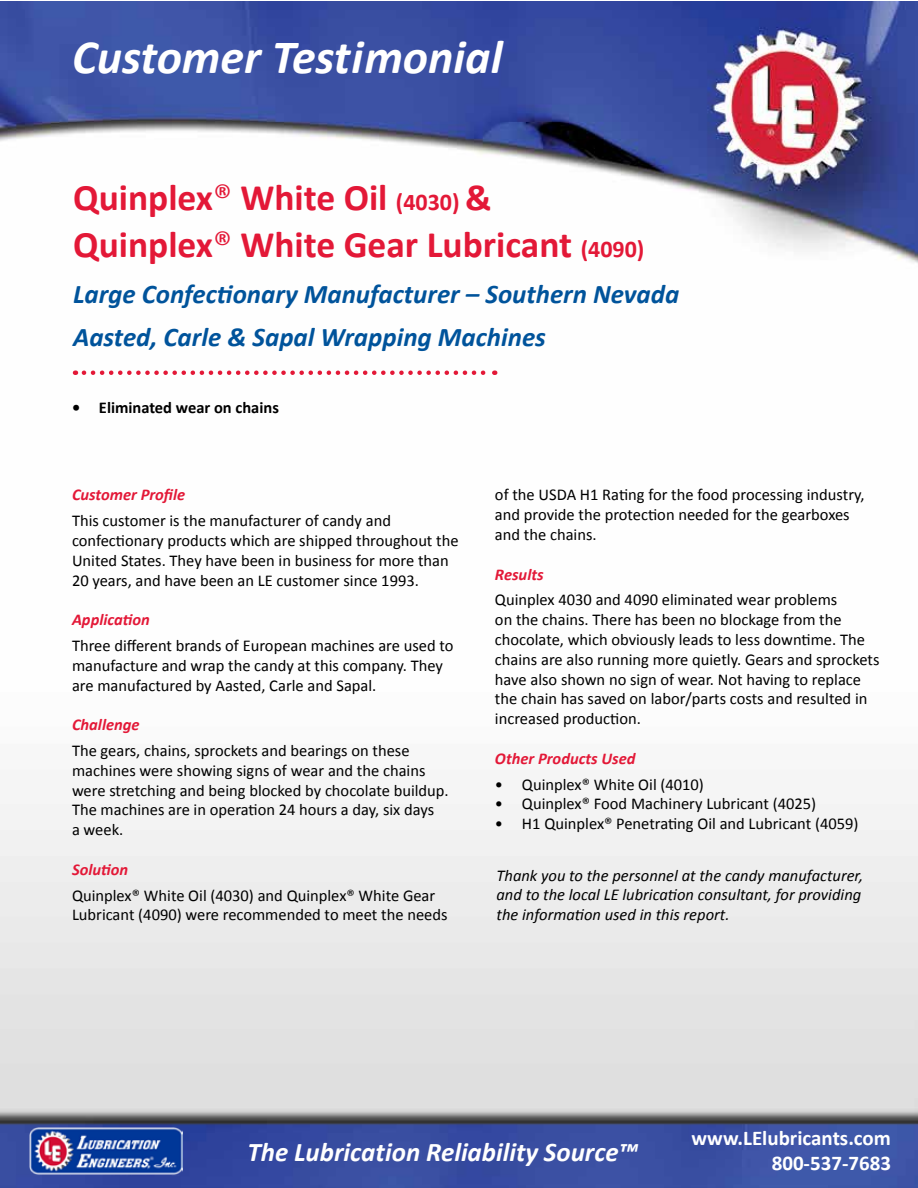
<style>
.page{position:relative;width:918px;height:1188px;background:#fff}
.page>*{position:absolute;margin:0;border:0;box-sizing:border-box;transform-origin:0 0}
.t1{font:italic 700 48px "Calibri";color:#fff}
.t2{font:700 37.5px/46.8px "Calibri";color:#e31837}
.t3{font:italic 700 27px/42.9px "Calibri";color:#00539b}
.t4{font:italic 700 27px "Calibri";color:#fff}
.t5{font:700 21px/25.2px "Calibri";color:#fff;text-align:right}
.t6{font:16.5px/19.8px "Calibri";color:#000}
.t7{font:italic 16.5px/19.8px "Calibri";color:#000;text-align:justify}
.t8{font:italic 700 16.5px "Calibri";color:#e31837}
.t9{font:700 16.5px "Calibri";color:#000}
.s1{font-weight:400}
.s2{font-size:24px}
</style>
<div class="page">
<img style="left:1px;top:1px;width:917px;height:1187px">
<svg style="left:84px;top:370px;width:411px;height:5px"></svg>
<img style="left:28px;top:1125px;width:154px;height:50px">
<h1 class="t1" style="left:72px;top:27px;width:432px">Customer Testimonial</h1>
<h2 class="t2" style="left:73px;top:174px;width:573px">Quinplex<span class="s1">®</span> White Oil <span class="s2">(4030)</span> &amp;<br>Quinplex<span class="s1">®</span> White Gear Lubricant <span class="s2">(4090)</span></h2>
<h3 class="t3" style="left:73px;top:272px;width:608px">Large Confectionary Manufacturer – Southern Nevada<br>Aasted, Carle &amp; Sapal Wrapping Machines</h3>
<p class="t9" style="left:72px;top:397px;width:208px">• Eliminated wear on chains</p>
<p class="t8" style="left:72px;top:484px;width:115px">Customer Profile</p>
<p class="t6" style="left:72px;top:511px;width:388px">This customer is the manufacturer of candy and confectionary products which are shipped throughout the United States. They have been in business for more than 20 years, and have been an LE customer since 1993.</p>
<p class="t8" style="left:72px;top:609px;width:79px">Application</p>
<p class="t6" style="left:72px;top:636px;width:383px">Three different brands of European machines are used to manufacture and wrap the candy at this company. They are manufactured by Aasted, Carle and Sapal.</p>
<p class="t8" style="left:72px;top:714px;width:69px">Challenge</p>
<p class="t6" style="left:72px;top:741px;width:378px">The gears, chains, sprockets and bearings on these machines were showing signs of wear and the chains were stretching and being blocked by chocolate buildup.<br>The machines are in operation 24 hours a day, six days<br>a week.</p>
<p class="t8" style="left:72px;top:859px;width:58px">Solution</p>
<p class="t6" style="left:72px;top:885px;width:377px">Quinplex® White Oil (4030) and Quinplex® White Gear<br>Lubricant (4090) were recommended to meet the needs</p>
<p class="t6" style="left:495px;top:485px;width:371px">of the USDA H1 Rating for the food processing industry, and provide the protection needed for the gearboxes and the chains.</p>
<p class="t8" style="left:495px;top:564px;width:50px">Results</p>
<p class="t6" style="left:495px;top:590px;width:386px">Quinplex 4030 and 4090 eliminated wear problems<br>on the chains. There has been no blockage from the chocolate, which obviously leads to less downtime. The chains are also running more quietly. Gears and sprockets have also shown no sign of wear. Not having to replace the chain has saved on labor/parts costs and resulted in increased production.</p>
<p class="t8" style="left:495px;top:748px;width:142px">Other Products Used</p>
<p class="t6" style="left:495px;top:774px;width:210px">• Quinplex® White Oil (4010)</p>
<p class="t6" style="left:495px;top:794px;width:323px">• Quinplex® Food Machinery Lubricant (4025)</p>
<p class="t6" style="left:495px;top:814px;width:365px">• H1 Quinplex® Penetrating Oil and Lubricant (4059)</p>
<p class="t7" style="left:496px;top:865px;width:368px">Thank you to the personnel at the candy manufacturer, and to the local LE lubrication consultant, for providing the information used in this report.</p>
<h3 class="t4" style="left:248px;top:1135px;width:392px">The Lubrication Reliability Source™</h3>
<p class="t5" style="left:692px;top:1125px;width:201px">www.LElubricants.com<br>800-537-7683</p>
</div>
